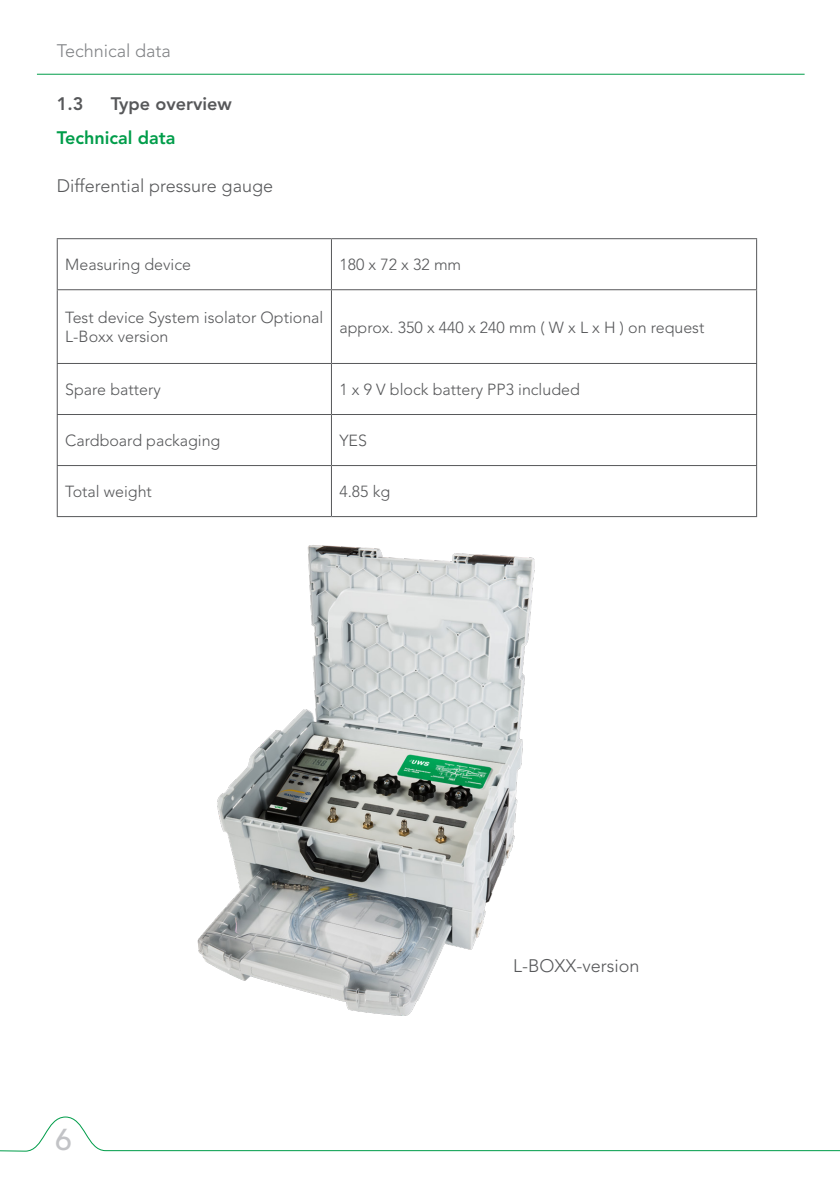
<style>
.page{position:relative;width:840px;height:1191px;background:#fff}
.page>*{position:absolute;margin:0;border:0;box-sizing:border-box;transform-origin:0 0}
.t1{font:500 30px "Avenir LT Pro";color:#c2c3c6}
.t2{font:300 18px "Avenir LT Std";color:#57585a}
.t3{font:800 18px "Avenir LT Pro";color:#57585a}
.t4{font:300 18px "Avenir LT Std";color:#808285}
.t5{font:800 18px "Avenir LT Pro";color:#009d4a}
.t6{font:300 16px/19.2px "Avenir LT Std";color:#57585a}
</style>
<div class="page">
<hr style="left:37px;top:74px;width:767px;height:1px;background:#009d4a">
<svg style="left:0;top:1116px;width:839px;height:35px"></svg>
<hr style="left:57px;top:238px;width:274px;height:1px;background:#57585a">
<hr style="left:57px;top:239px;width:1px;height:50px;background:#57585a">
<hr style="left:331px;top:238px;width:425px;height:1px;background:#57585a">
<hr style="left:331px;top:239px;width:1px;height:50px;background:#57585a">
<hr style="left:755px;top:239px;width:1px;height:50px;background:#57585a">
<hr style="left:57px;top:289px;width:274px;height:1px;background:#57585a">
<hr style="left:57px;top:290px;width:1px;height:73px;background:#57585a">
<hr style="left:331px;top:289px;width:425px;height:1px;background:#57585a">
<hr style="left:331px;top:290px;width:1px;height:73px;background:#57585a">
<hr style="left:755px;top:290px;width:1px;height:73px;background:#57585a">
<hr style="left:57px;top:363px;width:274px;height:1px;background:#57585a">
<hr style="left:57px;top:364px;width:1px;height:50px;background:#57585a">
<hr style="left:331px;top:363px;width:425px;height:1px;background:#57585a">
<hr style="left:331px;top:364px;width:1px;height:50px;background:#57585a">
<hr style="left:755px;top:364px;width:1px;height:50px;background:#57585a">
<hr style="left:57px;top:414px;width:274px;height:1px;background:#57585a">
<hr style="left:57px;top:415px;width:1px;height:50px;background:#57585a">
<hr style="left:331px;top:414px;width:425px;height:1px;background:#57585a">
<hr style="left:331px;top:415px;width:1px;height:50px;background:#57585a">
<hr style="left:755px;top:415px;width:1px;height:50px;background:#57585a">
<hr style="left:57px;top:465px;width:274px;height:1px;background:#57585a">
<hr style="left:57px;top:466px;width:1px;height:50px;background:#57585a">
<hr style="left:331px;top:465px;width:425px;height:1px;background:#57585a">
<hr style="left:331px;top:466px;width:1px;height:50px;background:#57585a">
<hr style="left:755px;top:466px;width:1px;height:50px;background:#57585a">
<hr style="left:57px;top:516px;width:274px;height:1px;background:#57585a">
<hr style="left:331px;top:516px;width:425px;height:1px;background:#57585a">
<img style="left:197px;top:545px;width:338px;height:471px">
<p class="t4" style="left:57px;top:40px;width:116px">Technical data</p>
<p class="t3" style="left:57px;top:93px;width:28px">1.3</p>
<p class="t3" style="left:111px;top:93px;width:123px">Type overview</p>
<p class="t5" style="left:57px;top:127px;width:120px">Technical data</p>
<p class="t2" style="left:57px;top:175px;width:218px">Differential pressure gauge</p>
<p class="t6" style="left:65px;top:255px;width:127px">Measuring device</p>
<p class="t6" style="left:339px;top:255px;width:123px">180 x 72 x 32 mm</p>
<p class="t6" style="left:65px;top:308px;width:259px">Test device System isolator Optional<br>L-Boxx version</p>
<p class="t6" style="left:339px;top:317px;width:366px">approx. 350 x 440 x 240 mm ( W x L x H ) on request</p>
<p class="t6" style="left:65px;top:380px;width:97px">Spare battery</p>
<p class="t6" style="left:339px;top:380px;width:242px">1 x 9 V block battery PP3 included</p>
<p class="t6" style="left:65px;top:431px;width:157px">Cardboard packaging</p>
<p class="t6" style="left:339px;top:431px;width:29px">YES</p>
<p class="t6" style="left:65px;top:482px;width:88px">Total weight</p>
<p class="t6" style="left:339px;top:482px;width:52px">4.85 kg</p>
<p class="t1" style="left:55px;top:1122px;width:18px">6</p>
<p class="t2" style="left:513px;top:955px;width:128px">L-BOXX-version</p>
</div>
